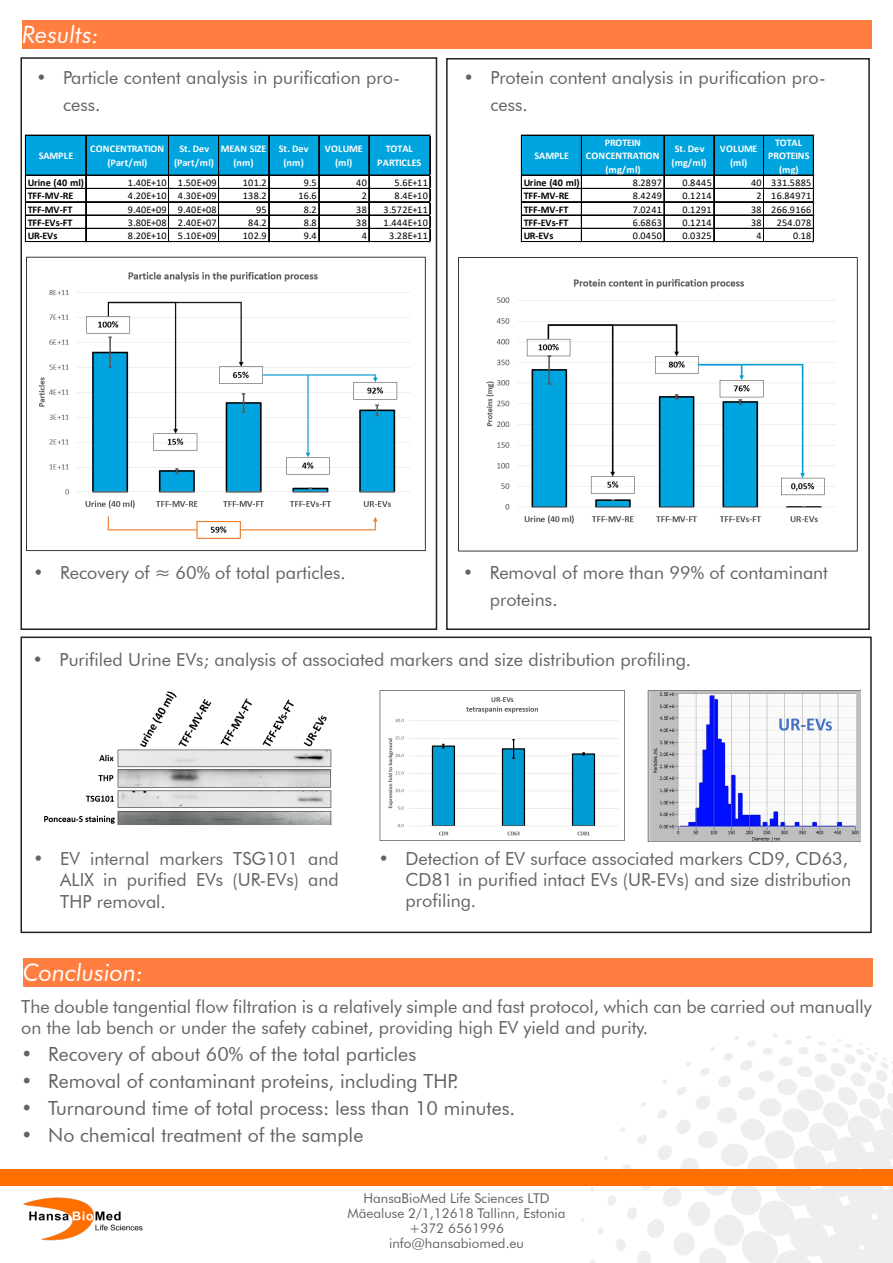
<style>
.page{position:relative;width:893px;height:1263px;background:#fff}
.page>*{position:absolute;margin:0;border:0;box-sizing:border-box;transform-origin:0 0}
.t1{font:italic 24px "Futura BT";color:#fff}
.t2{font:19.5px "Futura BT";color:#636366}
.t3{font:18px/27px "Futura BT";color:#636366}
.t4{font:13.5px "Futura BT";color:#636366}
.t5{font:10.2px "Calibri";letter-spacing:.03em;color:#000}
.t6{font:700 10.2px/13.4px "Calibri";letter-spacing:.005em;color:#fff;text-align:center}
.t7{font:700 10.2px "Calibri";letter-spacing:-.005em;color:#000}
.t8{font:700 10.2px "Calibri";letter-spacing:.015em;color:#000}
.t9{font:700 10.2px/13.4px "Calibri";letter-spacing:-.015em;color:#fff;text-align:center}
.s1{font-size:19.5px}
</style>
<div class="page">
<img style="left:23px;top:1197px;width:120px;height:44px">
<svg style="left:590px;top:1259px;width:6px;height:4px"></svg>
<div style="left:597px;top:1227px;width:7px;height:7px;background:#eeeeef;border-radius:50%"></div>
<svg style="left:604px;top:1033px;width:289px;height:230px"></svg>
<div style="left:0;top:1169px;width:893px;height:16px;background:#ff6f00"></div>
<div style="left:21px;top:57px;width:416px;height:573px;border:2px solid #231f20"></div>
<div style="left:446px;top:58px;width:424px;height:572px;border:2px solid #231f20"></div>
<div style="left:26px;top:136px;width:404px;height:40px;background:#00a4de"></div>
<hr style="left:26px;top:135px;width:404px;height:1px;background:#000">
<hr style="left:26px;top:175px;width:404px;height:1px;background:#000">
<hr style="left:26px;top:188px;width:404px;height:1px;background:#000">
<hr style="left:26px;top:201px;width:404px;height:1px;background:#000">
<hr style="left:26px;top:202px;width:404px;height:1px;background:#000">
<hr style="left:26px;top:215px;width:404px;height:1px;background:#000">
<hr style="left:26px;top:228px;width:404px;height:1px;background:#000">
<hr style="left:25px;top:135px;width:1px;height:107px;background:#000">
<hr style="left:85px;top:136px;width:1px;height:106px;background:#000">
<hr style="left:86px;top:136px;width:1px;height:106px;background:#000">
<hr style="left:168px;top:136px;width:1px;height:106px;background:#000">
<hr style="left:169px;top:136px;width:1px;height:106px;background:#000">
<hr style="left:218px;top:136px;width:1px;height:106px;background:#000">
<hr style="left:219px;top:136px;width:1px;height:106px;background:#000">
<hr style="left:268px;top:136px;width:1px;height:106px;background:#000">
<hr style="left:269px;top:136px;width:1px;height:106px;background:#000">
<hr style="left:318px;top:136px;width:1px;height:106px;background:#000">
<hr style="left:319px;top:136px;width:1px;height:106px;background:#000">
<hr style="left:368px;top:136px;width:1px;height:106px;background:#000">
<hr style="left:369px;top:136px;width:1px;height:106px;background:#000">
<hr style="left:26px;top:241px;width:404px;height:1px;background:#000">
<hr style="left:26px;top:242px;width:404px;height:1px;background:#000">
<hr style="left:429px;top:136px;width:1px;height:106px;background:#000">
<hr style="left:430px;top:136px;width:1px;height:106px;background:#000">
<div style="left:522px;top:136px;width:292px;height:40px;background:#00a4de"></div>
<hr style="left:522px;top:135px;width:292px;height:1px;background:#000">
<hr style="left:522px;top:175px;width:292px;height:1px;background:#000">
<hr style="left:522px;top:188px;width:292px;height:1px;background:#000">
<hr style="left:522px;top:201px;width:292px;height:1px;background:#000">
<hr style="left:522px;top:202px;width:292px;height:1px;background:#000">
<hr style="left:522px;top:215px;width:292px;height:1px;background:#000">
<hr style="left:522px;top:228px;width:292px;height:1px;background:#000">
<hr style="left:521px;top:135px;width:1px;height:107px;background:#000">
<hr style="left:581px;top:136px;width:1px;height:106px;background:#000">
<hr style="left:664px;top:136px;width:1px;height:106px;background:#000">
<hr style="left:713px;top:136px;width:1px;height:106px;background:#000">
<hr style="left:714px;top:136px;width:1px;height:106px;background:#000">
<hr style="left:763px;top:136px;width:1px;height:106px;background:#000">
<hr style="left:522px;top:241px;width:292px;height:1px;background:#000">
<hr style="left:522px;top:242px;width:292px;height:1px;background:#000">
<hr style="left:813px;top:136px;width:1px;height:106px;background:#000">
<div style="left:21px;top:636px;width:851px;height:297px;border:2px solid #231f20"></div>
<img style="left:26px;top:256px;width:400px;height:296px">
<img style="left:458px;top:257px;width:400px;height:295px">
<img style="left:44px;top:691px;width:288px;height:133px">
<img style="left:648px;top:690px;width:213px;height:151px">
<img style="left:379px;top:690px;width:246px;height:151px">
<div style="left:22px;top:20px;width:850px;height:29px;background:#ff7e40"></div>
<div style="left:23px;top:958px;width:849px;height:28px;background:#ff7e40"></div>
<p class="t1" style="left:22px;top:20px;width:79px">Results:</p>
<p class="t3" style="left:63px;top:64px;width:338px;text-indent:-27px">• Particle content analysis in purification pro&shy;cess.</p>
<p class="t3" style="left:490px;top:64px;width:337px;text-indent:-27px">• Protein content analysis in purification pro&shy;cess.</p>
<p class="t6" style="left:39px;top:149px;width:36px">SAMPLE</p>
<p class="t6" style="left:90px;top:142px;width:75px">CONCENTRATION (Part/ml)</p>
<p class="t6" style="left:174px;top:142px;width:41px">St. Dev (Part/ml)</p>
<p class="t9" style="left:221px;top:142px;width:47px">MEAN SIZE (nm)</p>
<p class="t6" style="left:279px;top:142px;width:31px">St. Dev (nm)</p>
<p class="t6" style="left:325px;top:142px;width:39px">VOLUME (ml)</p>
<p class="t6" style="left:377px;top:142px;width:45px">TOTAL<br>PARTICLES</p>
<p class="t8" style="left:28px;top:175px;width:58px">Urine (40 ml)</p>
<p class="t5" style="left:128px;top:176px;width:90px">1.40E+10 1.50E+09</p>
<p class="t5" style="left:243px;top:176px;width:25px">101.2</p>
<p class="t5" style="left:304px;top:176px;width:14px">9.5</p>
<p class="t5" style="left:356px;top:176px;width:12px">40</p>
<p class="t5" style="left:394px;top:176px;width:35px">5.6E+11</p>
<p class="t7" style="left:28px;top:189px;width:47px">TFF-MV-RE</p>
<p class="t5" style="left:128px;top:189px;width:90px">4.20E+10 4.30E+09</p>
<p class="t5" style="left:243px;top:189px;width:25px">138.2</p>
<p class="t5" style="left:298px;top:189px;width:20px">16.6</p>
<p class="t5" style="left:362px;top:189px;width:7px">2</p>
<p class="t5" style="left:394px;top:189px;width:35px">8.4E+10</p>
<p class="t7" style="left:28px;top:202px;width:46px">TFF-MV-FT</p>
<p class="t5" style="left:128px;top:202px;width:90px">9.40E+09 9.40E+08</p>
<p class="t5" style="left:256px;top:202px;width:12px">95</p>
<p class="t5" style="left:304px;top:202px;width:14px">8.2</p>
<p class="t5" style="left:356px;top:202px;width:12px">38</p>
<p class="t5" style="left:384px;top:202px;width:46px">3.572E+11</p>
<p class="t7" style="left:28px;top:215px;width:46px">TFF-EVs-FT</p>
<p class="t5" style="left:128px;top:215px;width:90px">3.80E+08 2.40E+07</p>
<p class="t5" style="left:248px;top:215px;width:20px">84.2</p>
<p class="t5" style="left:304px;top:215px;width:14px">8.8</p>
<p class="t5" style="left:356px;top:215px;width:12px">38</p>
<p class="t5" style="left:384px;top:215px;width:46px">1.444E+10</p>
<p class="t7" style="left:28px;top:229px;width:31px">UR-EVs</p>
<p class="t5" style="left:128px;top:229px;width:90px">8.20E+10 5.10E+09</p>
<p class="t5" style="left:243px;top:229px;width:25px">102.9</p>
<p class="t5" style="left:304px;top:229px;width:14px">9.4</p>
<p class="t5" style="left:362px;top:229px;width:7px">4</p>
<p class="t5" style="left:389px;top:229px;width:40px">3.28E+11</p>
<p class="t6" style="left:535px;top:149px;width:36px">SAMPLE</p>
<p class="t6" style="left:586px;top:136px;width:75px">PROTEIN<br>CONCENTRATION (mg/ml)</p>
<p class="t6" style="left:672px;top:142px;width:37px">St. Dev (mg/ml)</p>
<p class="t6" style="left:720px;top:142px;width:39px">VOLUME (ml)</p>
<p class="t6" style="left:768px;top:136px;width:43px">TOTAL<br>PROTEINS (mg)</p>
<p class="t8" style="left:524px;top:175px;width:58px">Urine (40 ml)</p>
<p class="t5" style="left:633px;top:176px;width:31px">8.2897</p>
<p class="t5" style="left:682px;top:176px;width:31px">0.8445</p>
<p class="t5" style="left:751px;top:176px;width:62px">40 331.5885</p>
<p class="t7" style="left:524px;top:189px;width:47px">TFF-MV-RE</p>
<p class="t5" style="left:633px;top:189px;width:31px">8.4249</p>
<p class="t5" style="left:682px;top:189px;width:31px">0.1214</p>
<p class="t5" style="left:756px;top:189px;width:56px">2 16.84971</p>
<p class="t7" style="left:524px;top:202px;width:46px">TFF-MV-FT</p>
<p class="t5" style="left:633px;top:202px;width:31px">7.0241</p>
<p class="t5" style="left:682px;top:202px;width:31px">0.1291</p>
<p class="t5" style="left:751px;top:202px;width:62px">38 266.9166</p>
<p class="t7" style="left:524px;top:215px;width:46px">TFF-EVs-FT</p>
<p class="t5" style="left:633px;top:215px;width:31px">6.6863</p>
<p class="t5" style="left:682px;top:215px;width:31px">0.1214</p>
<p class="t5" style="left:751px;top:215px;width:12px">38</p>
<p class="t5" style="left:777px;top:215px;width:36px">254.078</p>
<p class="t7" style="left:524px;top:229px;width:31px">UR-EVs</p>
<p class="t5" style="left:633px;top:229px;width:31px">0.0450</p>
<p class="t5" style="left:682px;top:229px;width:31px">0.0325</p>
<p class="t5" style="left:756px;top:229px;width:7px">4</p>
<p class="t5" style="left:793px;top:229px;width:20px">0.18</p>
<p class="t3" style="left:33px;top:559px;width:314px">• Recovery of ≈ 60% of total particles.</p>
<p class="t3" style="left:490px;top:559px;width:340px;text-indent:-27px">• Removal of more than 99% of contaminant proteins<span class="s1">.</span></p>
<p class="t3" style="left:33px;top:646px;width:660px">• Purifiled Urine EVs; analysis of associated markers and size distribution profiling.</p>
<p class="t3" style="left:60px;top:848px;width:280px;line-height:21.3px;text-align:justify;text-indent:-27px">• EV internal markers TSG101 and ALIX in purified EVs (UR-EVs) and THP removal.</p>
<p class="t1" style="left:23px;top:958px;width:122px">Conclusion:</p>
<p class="t3" style="left:406px;top:848px;width:447px;line-height:21px;text-indent:-27px">• Detection of EV surface associated markers CD9, CD63,<br>CD81 in purified intact EVs (UR-EVs) and size distribution profiling.</p>
<p class="t3" style="left:21px;top:996px;width:852px;line-height:21px">The double tangential flow filtration is a relatively simple and fast protocol, which can be carried out manually on the lab bench or under the safety cabinet, providing high EV yield and purity.</p>
<p class="t2" style="left:21px;top:1042px;width:396px">• Recovery of about 60% of the total particles</p>
<p class="t2" style="left:21px;top:1069px;width:439px">• Removal of contaminant proteins, including THP.</p>
<p class="t2" style="left:21px;top:1096px;width:496px">• Turnaround time of total process: less than 10 minutes.</p>
<p class="t2" style="left:21px;top:1123px;width:344px">• No chemical treatment of the sample</p>
<p class="t4" style="left:363px;top:1190px;width:188px">HansaBioMed Life Sciences LTD</p>
<p class="t4" style="left:348px;top:1205px;width:219px">Mäealuse 2/1,12618 Tallinn, Estonia</p>
<p class="t4" style="left:409px;top:1220px;width:96px">+372 6561996</p>
<p class="t4" style="left:389px;top:1235px;width:136px">info@hansabiomed.eu</p>
</div>
